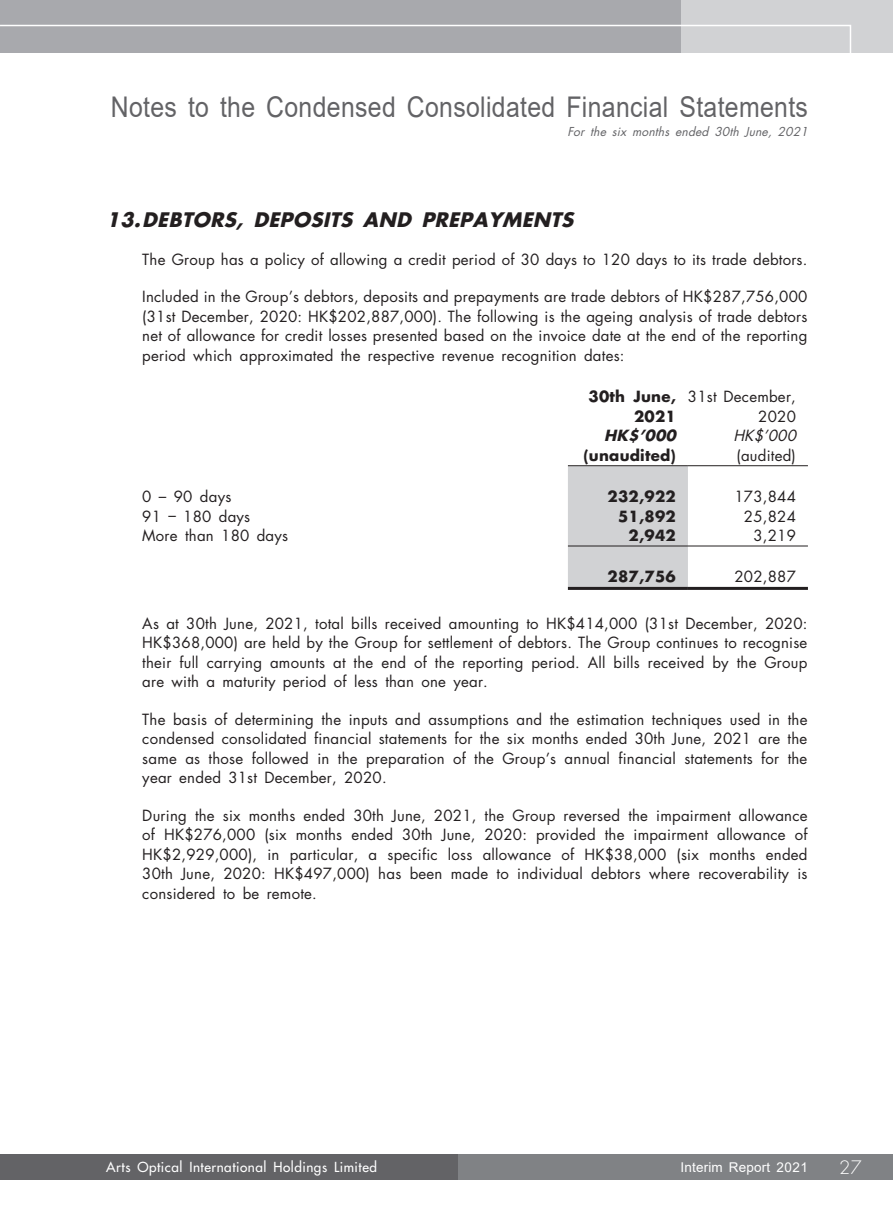
<style>
.page{position:relative;width:893px;height:1212px;background:#fff}
.page>*{position:absolute;margin:0;border:0;box-sizing:border-box;transform-origin:0 0}
.t1{font:28.5px "Arial";letter-spacing:.015em;color:#636366;scale:.87 1}
._03_H1{font:italic 700 19.5px "Futura Std";color:#231f20}
.t2{font:300 18px "Futura Std";color:#fff}
._12___P2{font:15px/19.5px "Futura Std";letter-spacing:.015em;color:#231f20;text-align:justify}
._01_Body_Text{font:15px/19.5px "Futura Std";letter-spacing:.015em;color:#231f20;text-align:right}
._01_Body_Text-2{font:700 15px/19.5px "Futura Std";letter-spacing:.015em;color:#231f20;text-align:right}
._15_Table_Stub{font:15px "Futura Std";letter-spacing:.015em;color:#231f20}
._01_Body_Text-3{font:italic 700 15px "Futura Std";color:#231f20}
._01_Body_Text-4{font:italic 15px "Futura Std";color:#231f20}
.t3{font:500 13.5px "Futura Std";letter-spacing:.04em;color:#fff}
.t4{font:13.5px "Arial";letter-spacing:.015em;color:#fff}
.t5{font:italic 12px "Futura Std";color:#636366}
</style>
<div class="page">
<div style="left:457px;top:0;width:436px;height:53px;background:#d1d2d4"></div>
<div style="left:0;top:0;width:680px;height:53px;background:#a8a9ad"></div>
<svg style="left:0;top:24px;width:852px;height:29px"></svg>
<div style="left:457px;top:1154px;width:436px;height:26px;background:#808285"></div>
<div style="left:0;top:1154px;width:457px;height:26px;background:#636366"></div>
<div style="left:568px;top:466px;width:120px;height:121px;background:#d1d2d4"></div>
<hr style="left:568px;top:465px;width:120px;height:1px;background:#231f20">
<hr style="left:688px;top:465px;width:120px;height:1px;background:#231f20">
<hr style="left:568px;top:546px;width:120px;height:1px;background:#231f20">
<hr style="left:688px;top:546px;width:120px;height:1px;background:#231f20">
<hr style="left:568px;top:587px;width:120px;height:3px;background:#231f20">
<hr style="left:688px;top:587px;width:120px;height:3px;background:#231f20">
<h1 class="t1" style="left:111px;top:88px;width:803px">Notes to the Condensed Consolidated Financial Statements</h1>
<p class="t5" style="left:567px;top:124px;width:245px">For the six months ended 30th June, 2021</p>
<p class="_03_H1" style="left:106px;top:207px;width:474px">13.DEBTORS, DEPOSITS AND PREPAYMENTS</p>
<p class="_12___P2" style="left:142px;top:249px;width:667px">The Group has a policy of allowing a credit period of 30 days to 120 days to its trade debtors.</p>
<p class="_12___P2" style="left:142px;top:287px;width:667px">Included in the Group’s debtors, deposits and prepayments are trade debtors of HK$287,756,000 (31st December, 2020: HK$202,887,000). The following is the ageing analysis of trade debtors net of allowance for credit losses presented based on the invoice date at the end of the reporting period which approximated the respective revenue recognition dates:</p>
<p class="_01_Body_Text-2" style="left:589px;top:387px;width:89px">30th June,<br>2021</p>
<p class="_01_Body_Text" style="left:688px;top:387px;width:109px">31st December,<br>2020</p>
<p class="_01_Body_Text-3" style="left:604px;top:426px;width:77px">HK$’000</p>
<p class="_01_Body_Text-4" style="left:733px;top:426px;width:68px">HK$’000</p>
<p class="_01_Body_Text-2" style="left:583px;top:445px;width:94px">(unaudited)</p>
<p class="_01_Body_Text" style="left:736px;top:446px;width:61px">(audited)</p>
<p class="_15_Table_Stub" style="left:142px;top:487px;width:91px">0 – 90 days</p>
<p class="_01_Body_Text-2" style="left:607px;top:486px;width:70px">232,922</p>
<p class="_01_Body_Text" style="left:734px;top:487px;width:63px">173,844</p>
<p class="_15_Table_Stub" style="left:142px;top:506px;width:109px">91 – 180 days</p>
<p class="_01_Body_Text-2" style="left:618px;top:506px;width:59px">51,892</p>
<p class="_01_Body_Text" style="left:744px;top:506px;width:53px">25,824</p>
<p class="_15_Table_Stub" style="left:142px;top:526px;width:147px">More than 180 days</p>
<p class="_01_Body_Text-2" style="left:629px;top:525px;width:49px">2,942</p>
<p class="_01_Body_Text" style="left:753px;top:526px;width:44px">3,219</p>
<p class="_01_Body_Text-2" style="left:607px;top:567px;width:70px">287,756</p>
<p class="_01_Body_Text" style="left:734px;top:567px;width:63px">202,887</p>
<p class="_12___P2" style="left:142px;top:613px;width:667px">As at 30th June, 2021, total bills received amounting to HK$414,000 (31st December, 2020:<br>HK$368,000) are held by the Group for settlement of debtors. The Group continues to recognise their full carrying amounts at the end of the reporting period. All bills received by the Group are with a maturity period of less than one year.</p>
<p class="_12___P2" style="left:142px;top:709px;width:667px">The basis of determining the inputs and assumptions and the estimation techniques used in the condensed consolidated financial statements for the six months ended 30th June, 2021 are the same as those followed in the preparation of the Group’s annual financial statements for the year ended 31st December, 2020.</p>
<p class="_12___P2" style="left:142px;top:805px;width:667px">During the six months ended 30th June, 2021, the Group reversed the impairment allowance of HK$276,000 (six months ended 30th June, 2020: provided the impairment allowance of HK$2,929,000), in particular, a specific loss allowance of HK$38,000 (six months ended 30th June, 2020: HK$497,000) has been made to individual debtors where recoverability is considered to be remote.</p>
<p class="t3" style="left:106px;top:1158px;width:272px">Arts Optical International Holdings Limited</p>
<p class="t4" style="left:680px;top:1158px;width:129px">Interim Report 2021</p>
<p class="t2" style="left:839px;top:1157px;width:24px">27</p>
</div>
